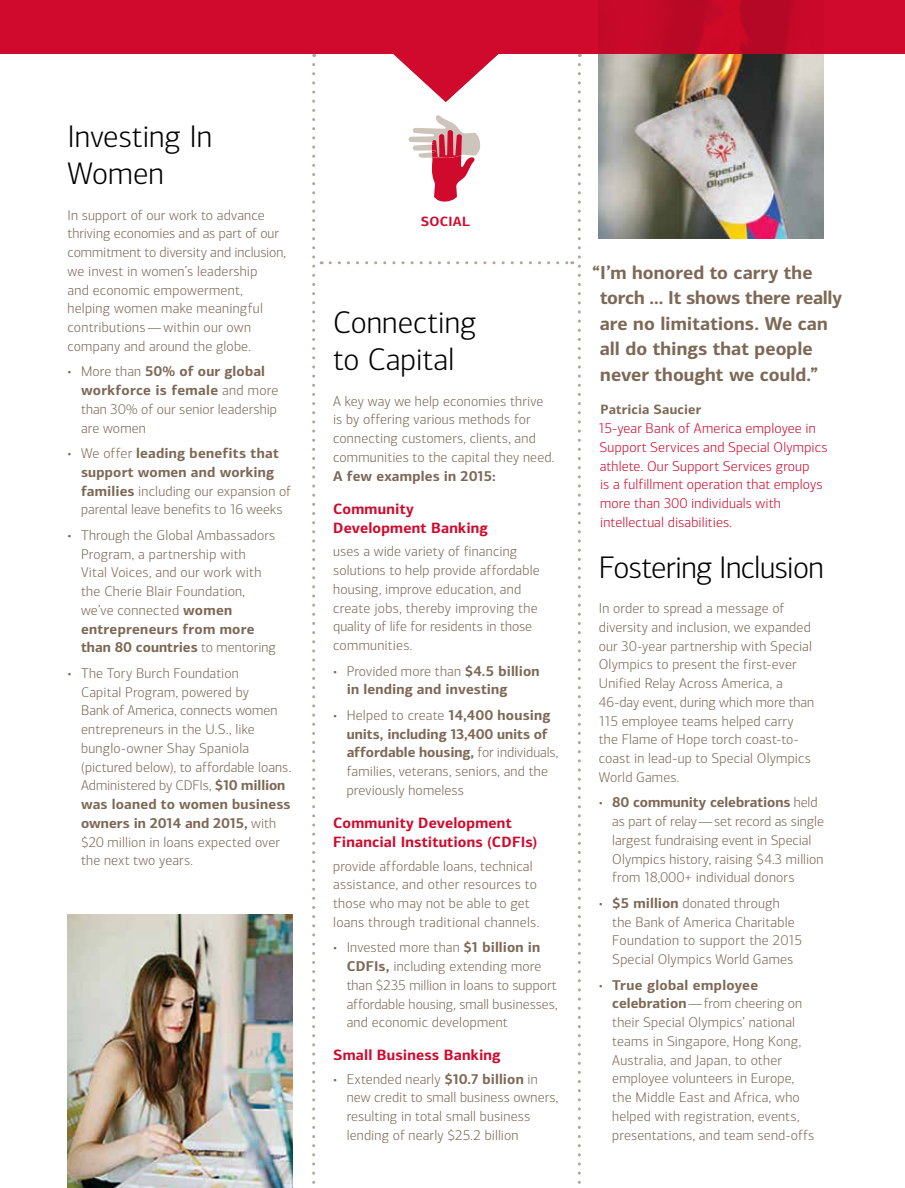
<style>
.page{position:relative;width:905px;height:1188px;background:#fff}
.page>*{position:absolute;margin:0;border:0;box-sizing:border-box;transform-origin:0 0}
.t1{font:300 31.5px/37.8px "Connections";letter-spacing:-.005em;color:#000}
.t2{font:300 31.5px "Connections";letter-spacing:-.025em;color:#000}
.t3{font:700 18.75px/25.5px "Connections";color:#7d6856}
.t4{font:700 15px/19.5px "Connections";letter-spacing:.01em;color:#d00a2c}
.t5{font:300 14.25px/18.8px "Connections";letter-spacing:.01em;color:#7d6856}
.t6{font:300 14.25px/18.8px "Connections";letter-spacing:.01em;color:#d00a2c}
.t7{font:700 14.25px/18.8px "Connections";letter-spacing:.01em;color:#7d6856}
.t8{font:700 13.5px "Connections";letter-spacing:.01em;color:#7d6856}
.t9{font:700 13.5px "Connections";letter-spacing:.015em;color:#d00a2c}
.s1{font-weight:700}
.s2{font-weight:300}
</style>
<div class="page">
<img style="left:598px;top:102px;width:226px;height:137px">
<img style="left:68px;top:914px;width:224px;height:274px">
<svg style="left:0;top:0;width:904px;height:102px;fill:#d00a2c"></svg>
<svg style="left:312px;top:65px;width:3px;height:1119px"></svg>
<svg style="left:330px;top:65px;width:250px;height:1119px"></svg>
<h1 class="t1" style="left:68px;top:117px;width:146px">Investing In<br>Women</h1>
<p class="t5" style="left:68px;top:206px;width:220px">In support of our work to advance thriving economies and as part of our commitment to diversity and inclusion, we invest in women’s leadership<br>and economic empowerment, helping women make meaningful contributions—within our own company and around the globe.</p>
<p class="t5" style="left:81px;top:362px;width:199px;text-indent:-13px">• More than <span class="s1">50% of our global workforce is female</span> and more than 30% of our senior leadership are women</p>
<p class="t5" style="left:81px;top:444px;width:211px;text-indent:-13px">• We offer <span class="s1">leading benefits that support women and working families</span> including our expansion of parental leave benefits to 16 weeks</p>
<p class="t5" style="left:81px;top:526px;width:196px;text-indent:-13px">• Through the Global Ambassadors<br>Program, a partnership with<br>Vital Voices, and our work with the Cherie Blair Foundation, we’ve connected <span class="s1">women entrepreneurs from more than 80 countries</span> to mentoring</p>
<p class="t5" style="left:81px;top:664px;width:212px;text-indent:-13px">• The Tory Burch Foundation<br>Capital Program, powered by<br>Bank of America, connects women entrepreneurs in the U.S., like bunglo-owner Shay Spaniola (pictured below), to affordable loans.<br>Administered by CDFIs, <span class="s1">$10 million was loaned to women business owners in 2014 and 2015,</span> with $20 million in loans expected over the next two years.</p>
<p class="t9" style="left:421px;top:213px;width:50px">SOCIAL</p>
<h1 class="t1" style="left:333px;top:303px;width:145px">Connecting to Capital</h1>
<p class="t5" style="left:333px;top:392px;width:223px">A key way we help economies thrive is by offering various methods for connecting customers, clients, and communities to the capital they need.</p>
<p class="t7" style="left:333px;top:466px;width:164px">A few examples in 2015:</p>
<p class="t4" style="left:333px;top:499px;width:156px">Community<br>Development Banking</p>
<p class="t5" style="left:333px;top:542px;width:208px">uses a wide variety of financing solutions to help provide affordable housing, improve education, and create jobs, thereby improving the quality of life for residents in those communities.</p>
<p class="t7" style="left:346px;top:661px;width:194px;text-indent:-13px"><span class="s2">• Provided more than</span> $4.5 billion in lending and investing</p>
<p class="t5" style="left:346px;top:706px;width:213px;text-indent:-13px">• Helped to create <span class="s1">14,400 housing units, including 13,400 units of affordable housing,</span> for individuals, families, veterans, seniors, and the previously homeless</p>
<p class="t4" style="left:333px;top:813px;width:206px">Community Development<br>Financial Institutions (CDFIs)</p>
<p class="t5" style="left:333px;top:857px;width:207px">provide affordable loans, technical assistance, and other resources to those who may not be able to get loans through traditional channels.</p>
<p class="t5" style="left:346px;top:938px;width:212px;text-indent:-13px">• Invested more than <span class="s1">$1 billion in CDFIs,</span> including extending more than $235 million in loans to support affordable housing, small businesses, and economic development</p>
<p class="t4" style="left:333px;top:1045px;width:169px">Small Business Banking</p>
<p class="t5" style="left:346px;top:1070px;width:213px;text-indent:-13px">• Extended nearly <span class="s1">$10.7 billion</span> in new credit to small business owners, resulting in total small business lending of nearly $25.2 billion</p>
<h2 class="t3" style="left:599px;top:259px;width:244px;text-indent:-8px">“I’m honored to carry the torch ... It shows there really are no limitations. We can all do things that people never thought we could.”</h2>
<p class="t8" style="left:600px;top:401px;width:102px">Patricia Saucier</p>
<p class="t6" style="left:598px;top:419px;width:230px">15-year Bank of America employee in Support Services and Special Olympics athlete. Our Support Services group<br>is a fulfillment operation that employs more than 300 individuals with intellectual disabilities.</p>
<h1 class="t2" style="left:598px;top:549px;width:226px">Fostering Inclusion</h1>
<p class="t5" style="left:598px;top:599px;width:217px">In order to spread a message of diversity and inclusion, we expanded our 30-year partnership with Special<br>Olympics to present the first-ever<br>Unified Relay Across America, a<br>46-day event, during which more than<br>115 employee teams helped carry the Flame of Hope torch coast-to&shy;coast in lead-up to Special Olympics<br>World Games.</p>
<p class="t5" style="left:612px;top:793px;width:213px;text-indent:-13px">• <span class="s1">80 community celebrations</span> held as part of relay—set record as single largest fundraising event in Special Olympics history, raising $4.3 million from 18,000+ individual donors</p>
<p class="t5" style="left:612px;top:894px;width:191px;text-indent:-13px">• <span class="s1">$5 million</span> donated through the Bank of America Charitable<br>Foundation to support the 2015<br>Special Olympics World Games</p>
<p class="t5" style="left:612px;top:976px;width:203px;text-indent:-13px">• <span class="s1">True global employee celebration</span>— from cheering on their Special Olympics’ national teams in Singapore, Hong Kong,<br>Australia, and Japan, to other employee volunteers in Europe, the Middle East and Africa, who helped with registration, events, presentations, and team send-offs</p>
</div>
